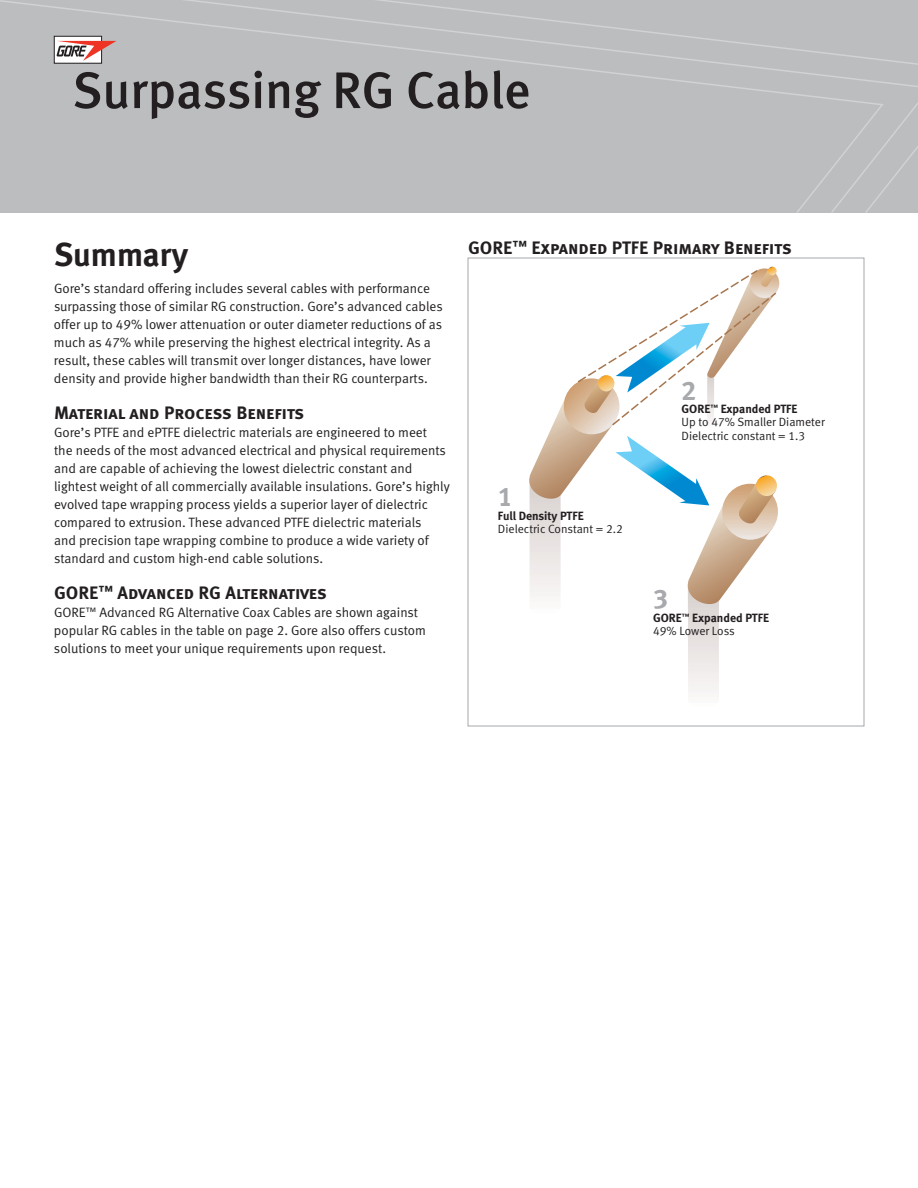
<style>
.page{position:relative;width:918px;height:1188px;background:#fff}
.page>*{position:absolute;margin:0;border:0;box-sizing:border-box;transform-origin:0 0}
.t1{font:51.45px "Meta Medium LF";color:#231f20}
.t2{font:33px "Meta Bold LF";color:#231f20}
.t3{font:26.85px "Meta Bold LF";color:#a7a9ac}
.t4{font:18px "Meta Bold LF Caps";color:#231f20}
.t5{font:13.5px/18px "Meta Normal LF";color:#231f20}
.t6{font:12px/13.5px "Meta Normal LF";color:#231f20}
.t7{font:12px/13.5px "Meta Bold LF";color:#231f20}
.s1{font-size:14.4px}
.s2{font-family:"Meta Bold LF"}
.s3{font-family:"Meta Normal LF"}
</style>
<div class="page">
<div style="left:0;top:0;width:918px;height:213px;background:#bbbdbf"></div>
<div style="left:54px;top:36px;width:47px;height:27px;background:linear-gradient(to right,#fef7f6,#fef4f3)"></div>
<div style="left:54px;top:36px;width:48px;height:27px;border:1px solid #211e1f"></div>
<svg style="left:56px;top:41px;width:60px;height:20px"></svg>
<svg style="left:529px;top:267px;width:249px;height:424px"></svg>
<svg style="left:756px;top:475px;width:21px;height:21px"></svg>
<p class="t1" style="left:72px;top:70px;width:460px">Surpassing RG Cable</p>
<h1 class="t2" style="left:54px;top:241px;width:136px">Summary</h1>
<p class="t5" style="left:54px;top:280px;width:390px">Gore’s standard offering includes several cables with performance surpassing those of similar RG construction. Gore’s advanced cables offer up to 49% lower attenuation or outer diameter reductions of as much as 47% while preserving the highest electrical integrity. As a result, these cables will transmit over longer distances, have lower density and provide higher bandwidth than their RG counterparts.</p>
<p class="t4" style="left:54px;top:402px;width:252px">Material and Process Benefits</p>
<p class="t5" style="left:54px;top:424px;width:397px">Gore’s PTFE and ePTFE dielectric materials are engineered to meet<br>the needs of the most advanced electrical and physical requirements and are capable of achieving the lowest dielectric constant and lightest weight of all commercially available insulations. Gore’s highly evolved tape wrapping process yields a superior layer of dielectric compared to extrusion. These advanced PTFE dielectric materials<br>and precision tape wrapping combine to produce a wide variety of standard and custom high-end cable solutions.</p>
<p class="t4" style="left:54px;top:582px;width:274px">GORE<span class="s1">™</span> Advanced RG Alternatives</p>
<p class="t5" style="left:54px;top:604px;width:373px">GORE<sup>™</sup> Advanced RG Alternative Coax Cables are shown against popular RG cables in the table on page 2. Gore also offers custom solutions to meet your unique requirements upon request.</p>
<p class="t4" style="left:468px;top:237px;width:325px">GORE<span class="s1">™</span> Expanded PTFE Primary Benefits</p>
<p class="t3" style="left:498px;top:487px;width:17px">1</p>
<p class="t6" style="left:498px;top:510px;width:126px"><span class="s2">Full Density PTFE<br></span>Dielectric Constant = 2.2</p>
<p class="t3" style="left:682px;top:380px;width:17px">2</p>
<p class="t6" style="left:682px;top:403px;width:145px"><span class="s2">GORE</span><sup>™</sup> <span class="s2">Expanded PTFE<br></span>Up to 47% Smaller Diameter<br>Dielectric constant = 1.3</p>
<p class="t3" style="left:653px;top:588px;width:17px">3</p>
<p class="t7" style="left:653px;top:612px;width:117px">GORE<sup>™</sup> Expanded PTFE<br><span class="s3">49% Lower Loss</span></p>
</div>
